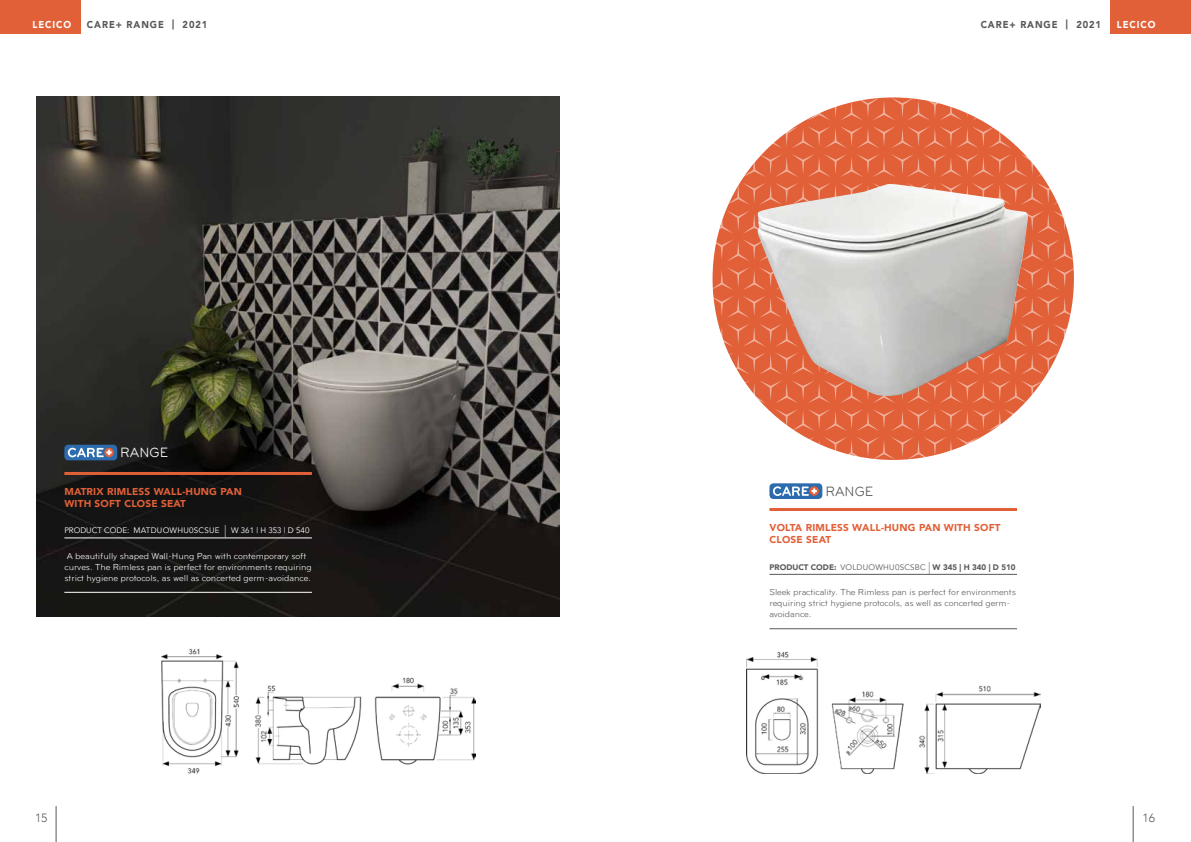
<style>
.page{position:relative;width:1191px;height:842px;background:#fff}
.page>*{position:absolute;margin:0;border:0;box-sizing:border-box;transform-origin:0 0}
.t1{font:13.9px "Bryant";color:#fff}
.t2{font:13.9px "Bryant";color:#58595b}
.t3{font:300 12px "Avenir";color:#58595b}
.t4{font:900 10px/12px "Avenir";letter-spacing:.02em;color:#e16038}
.t5{font:900 10px "Avenir";letter-spacing:.1em;color:#58595b;scale:.93 1}
.t6{font:900 10px "Avenir";letter-spacing:.1em;color:#fff;scale:.93 1}
.t7{font:9px/11px "Bryant";letter-spacing:-.01em;color:#fff}
.t8{font:9px/11px "Bryant";letter-spacing:-.015em;color:#58595b}
.t9{font:8px "Avenir";color:#fff}
.t10{font:900 8px "Avenir";color:#58595b}
.s1{font-size:16px}
.s2{font-weight:400}
.s3{font-weight:400;font-size:16px}
</style>
<div class="page">
<img style="left:36px;top:96px;width:523px;height:520px">
<img style="left:161px;top:648px;width:314px;height:126px">
<hr style="left:64px;top:472px;width:248px;height:3px;background:#e16038">
<hr style="left:64px;top:538px;width:248px;height:1px;background:#fff">
<hr style="left:64px;top:592px;width:248px;height:1px;background:#fff">
<svg style="left:64px;top:445px;width:53px;height:15px"></svg>
<svg style="left:68px;top:448px;width:44px;height:9px"></svg>
<hr style="left:56px;top:806px;width:1px;height:36px;background:#58595b">
<hr style="left:1132px;top:806px;width:1px;height:36px;background:#58595b">
<div style="left:0;top:0;width:81px;height:34px;background:#e16038"></div>
<div style="left:1110px;top:0;width:81px;height:34px;background:#e16038"></div>
<hr style="left:769px;top:508px;width:248px;height:3px;background:#e16038">
<hr style="left:769px;top:574px;width:248px;height:1px;background:#58595b">
<hr style="left:769px;top:628px;width:248px;height:1px;background:#58595b">
<svg style="left:712px;top:97px;width:362px;height:363px;fill:#e1633b"></svg>
<img style="left:756px;top:184px;width:272px;height:213px">
<img style="left:746px;top:651px;width:294px;height:123px">
<div style="left:769px;top:483px;width:53px;height:16px;background:#2c6bad;border-radius:4px"></div>
<svg style="left:809px;top:486px;width:10px;height:10px"></svg>
<svg style="left:773px;top:486px;width:44px;height:10px"></svg>
<p class="t6" style="left:33px;top:16px;width:43px">LECICO</p>
<p class="t5" style="left:87px;top:16px;width:131px">CARE+ RANGE | 2021</p>
<p class="t5" style="left:980px;top:16px;width:131px">CARE+ RANGE | 2021</p>
<p class="t6" style="left:1116px;top:16px;width:43px">LECICO</p>
<h1 class="t1" style="left:120px;top:445px;width:49px">RANGE</h1>
<p class="t4" style="left:64px;top:485px;width:179px">MATRIX RIMLESS WALL-HUNG PAN<br>WITH SOFT CLOSE SEAT</p>
<p class="t9" style="left:64px;top:526px;width:247px">PRODUCT CODE: MATDUOWHU0SCSUE <span class="s1">|</span> W 361 | H 353 | D 540</p>
<p class="t7" style="left:64px;top:550px;width:249px">A beautifully shaped Wall-Hung Pan with contemporary soft curves. The Rimless pan is perfect for environments requiring strict hygiene protocols, as well as concerted germ-avoidance.</p>
<h1 class="t2" style="left:825px;top:484px;width:49px">RANGE</h1>
<p class="t4" style="left:769px;top:521px;width:233px">VOLTA RIMLESS WALL-HUNG PAN WITH SOFT<br>CLOSE SEAT</p>
<p class="t10" style="left:769px;top:560px;width:248px">PRODUCT CODE: <span class="s2">VOLDUOWHU0SCSBC</span> <span class="s3">|</span> W 345 | H 340 | D 510</p>
<p class="t8" style="left:769px;top:586px;width:248px">Sleek practicality. The Rimless pan is perfect for environments requiring strict hygiene protocols, as well as concerted germ&shy;avoidance.</p>
<h2 class="t3" style="left:35px;top:811px;width:14px">15</h2>
<h2 class="t3" style="left:1142px;top:811px;width:14px">16</h2>
</div>
